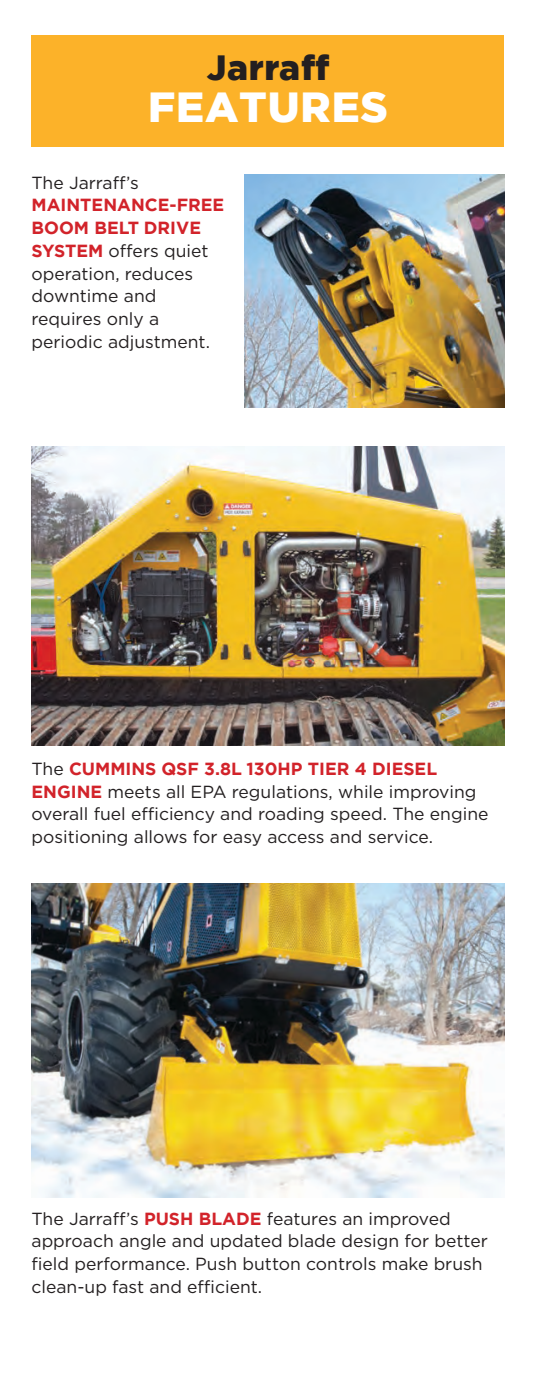
<style>
.page{position:relative;width:536px;height:1386px;background:#fff}
.page>*{position:absolute;margin:0;border:0;box-sizing:border-box;transform-origin:0 0}
.t1{font:900 42px "Gotham";letter-spacing:.02em;color:#fff}
.t2{font:900 35px "Gotham";letter-spacing:.02em;color:#231f20}
.t3{font:17.5px/22.8px "Gotham";color:#231f20}
.s1{font-weight:700;color:#d2232a}
</style>
<div class="page">
<div style="left:32px;top:35px;width:472px;height:112px;background:#fcb229"></div>
<img style="left:244px;top:175px;width:260px;height:232px">
<img style="left:32px;top:447px;width:472px;height:298px">
<img style="left:32px;top:883px;width:472px;height:315px">
<h2 class="t2" style="left:206px;top:44px;width:124px">Jarraff</h2>
<h1 class="t1" style="left:148px;top:79px;width:241px">FEATURES</h1>
<p class="t3" style="left:32px;top:171px;width:109px">The Jarraff’s</p>
<p class="t3" style="left:32px;top:194px;width:194px"><span class="s1">MAINTENANCE-FREE<br>BOOM BELT DRIVE<br>SYSTEM</span> offers quiet operation, reduces downtime and requires only a periodic adjustment.</p>
<p class="t3" style="left:32px;top:757px;width:458px">The <span class="s1">CUMMINS QSF 3.8L 130HP TIER 4 DIESEL ENGINE</span> meets all EPA regulations, while improving overall fuel efficiency and roading speed. The engine positioning allows for easy access and service.</p>
<p class="t3" style="left:32px;top:1207px;width:457px">The Jarraff’s <span class="s1">PUSH BLADE</span> features an improved approach angle and updated blade design for better field performance. Push button controls make brush clean-up fast and efficient.</p>
</div>
